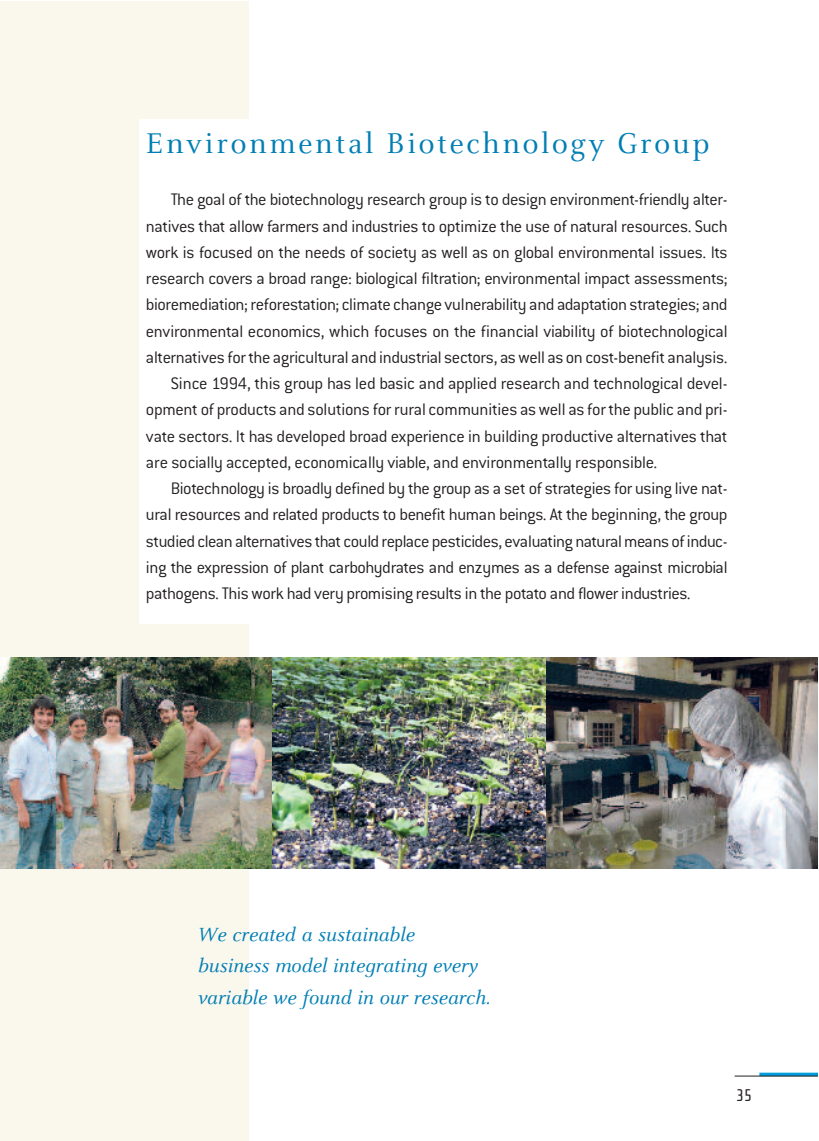
<style>
.page{position:relative;width:819px;height:1141px;background:#fff}
.page>*{position:absolute;margin:0;border:0;box-sizing:border-box;transform-origin:0 0}
.t1{font:31.5px "Celeste";letter-spacing:.085em;color:#007eb4}
.t2{font:italic 21px/31.5px "Celeste";color:#007eb4}
.t3{font:300 18.38px "Conduit ITC";letter-spacing:-.02em;color:#231f20}
.t4{font:17.5px "Cholla Sans";color:#231f20}
</style>
<div class="page">
<div style="left:0;top:2px;width:248px;height:1139px;background:#faf7ed"></div>
<div style="left:139px;top:119px;width:595px;height:505px;background:#fff"></div>
<hr style="left:759px;top:1073px;width:58px;height:3px;background:#009ddc">
<hr style="left:734px;top:1076px;width:83px;height:1px;background:#231f20">
<img style="left:546px;top:657px;width:271px;height:211px">
<img style="left:0;top:657px;width:273px;height:211px">
<img style="left:273px;top:657px;width:273px;height:211px">
<h1 class="t1" style="left:146px;top:126px;width:565px">Environmental Biotechnology Group</h1>
<p class="t3" style="left:171px;top:190px;width:558px">The goal of the biotechnology research group is to design environment-friendly alter-</p>
<p class="t3" style="left:146px;top:216px;width:583px">natives that allow farmers and industries to optimize the use of natural resources. Such</p>
<p class="t3" style="left:146px;top:242px;width:583px">work is focused on the needs of society as well as on global environmental issues. Its</p>
<p class="t3" style="left:146px;top:268px;width:583px">research covers a broad range: biological filtration; environmental impact assessments;</p>
<p class="t3" style="left:146px;top:295px;width:583px">bioremediation; reforestation; climate change vulnerability and adaptation strategies; and</p>
<p class="t3" style="left:146px;top:321px;width:583px">environmental economics, which focuses on the financial viability of biotechnological</p>
<p class="t3" style="left:146px;top:347px;width:583px">alternatives forthe agricultural and industrial sectors, aswell as on cost-benefit analysis.</p>
<p class="t3" style="left:171px;top:373px;width:558px">Since 1994, this group has led basic and applied research and technological devel-</p>
<p class="t3" style="left:146px;top:400px;width:583px">opment of products and solutions for rural communities as well as for the public and pri-</p>
<p class="t3" style="left:146px;top:426px;width:583px">vate sectors. It has developed broad experience in building productive alternatives that</p>
<p class="t3" style="left:146px;top:452px;width:513px">are socially accepted, economically viable, and environmentally responsible.</p>
<p class="t3" style="left:171px;top:478px;width:558px">Biotechnology is broadly defined by the group as a set of strategies for using live nat-</p>
<p class="t3" style="left:146px;top:505px;width:583px">ural resources and related products to benefit human beings. At the beginning, the group</p>
<p class="t3" style="left:146px;top:531px;width:583px">studied clean alternatives that could replace pesticides, evaluating naturalmeans ofinduc-</p>
<p class="t3" style="left:146px;top:557px;width:583px">ing the expression of plant carbohydrates and enzymes as a defense against microbial</p>
<p class="t3" style="left:146px;top:583px;width:546px">pathogens. This work had very promising results in the potato and flower industries.</p>
<p class="t2" style="left:198px;top:919px;width:294px">We created a sustainable business model integrating every variable we found in our research.</p>
<p class="t4" style="left:736px;top:1086px;width:17px">35</p>
</div>
